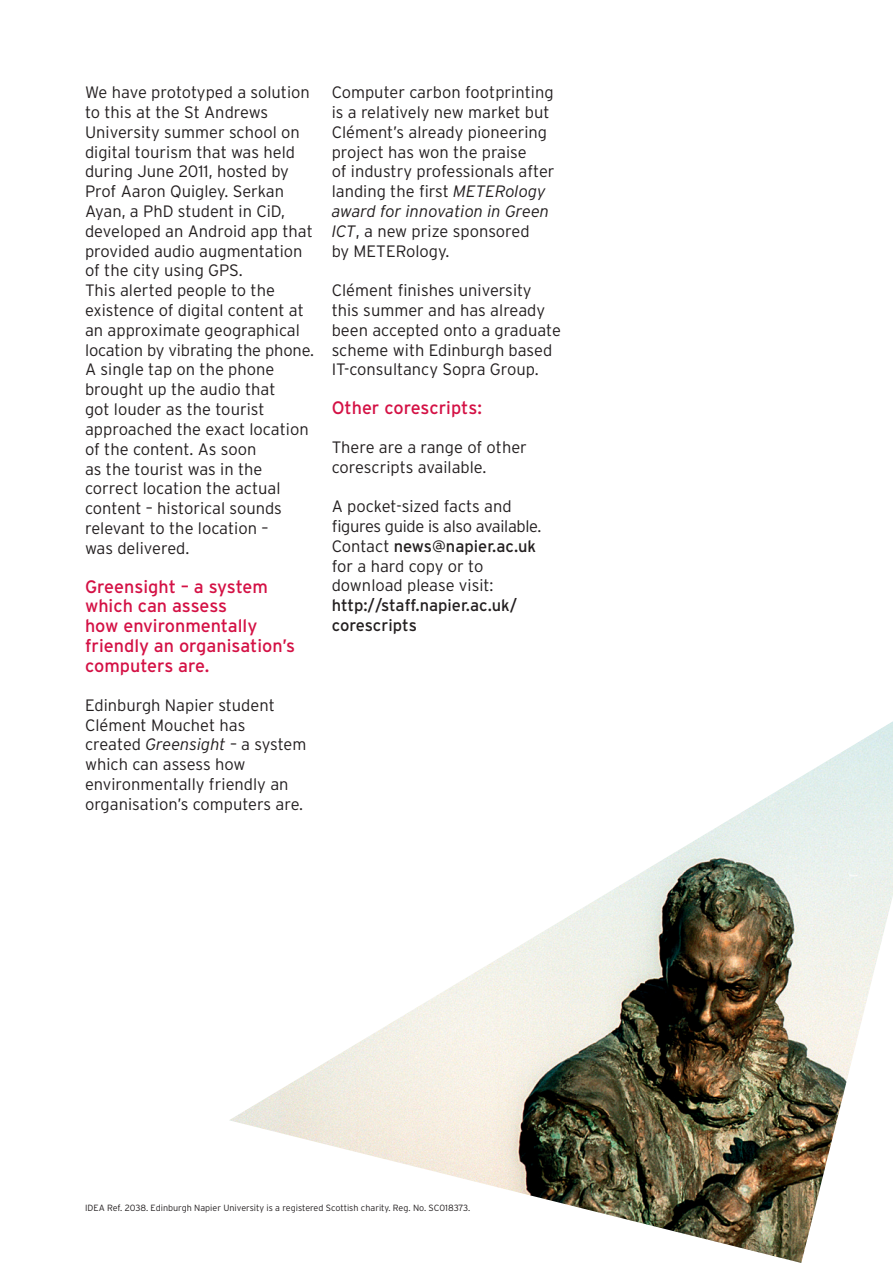
<style>
.page{position:relative;width:893px;height:1263px;background:#fff}
.page>*{position:absolute;margin:0;border:0;box-sizing:border-box;transform-origin:0 0}
.Red_Subheads{font:18px/19.8px "Interstate";color:#d41145}
.Body_Copy{font:300 16.5px/19.8px "Interstate";color:#231f20}
.Body_Copy-2{font:300 9px "Interstate";color:#231f20}
.s1{font-style:italic}
.s2{font-weight:400}
</style>
<div class="page">
<img style="left:230px;top:721px;width:663px;height:542px">
<p class="Body_Copy" style="left:85px;top:82px;width:230px">We have prototyped a solution to this at the St Andrews<br>University summer school on digital tourism that was held during June 2011, hosted by<br>Prof Aaron Quigley. Serkan<br>Ayan, a PhD student in CiD, developed an Android app that provided audio augmentation of the city using GPS.<br>This alerted people to the existence of digital content at an approximate geographical location by vibrating the phone.<br>A single tap on the phone brought up the audio that<br>got louder as the tourist approached the exact location of the content. As soon<br>as the tourist was in the correct location the actual content – historical sounds relevant to the location –<br>was delivered.</p>
<p class="Red_Subheads" style="left:85px;top:576px;width:212px">Greensight – a system which can assess<br>how environmentally friendly an organisation’s computers are.</p>
<p class="Body_Copy" style="left:85px;top:695px;width:223px">Edinburgh Napier student<br>Clément Mouchet has<br>created <span class="s1">Greensight</span> – a system which can assess how environmentally friendly an organisation’s computers are.</p>
<p class="Body_Copy" style="left:332px;top:82px;width:224px">Computer carbon footprinting is a relatively new market but<br>Clément’s already pioneering project has won the praise<br>of industry professionals after landing the first <span class="s1">METERology award for innovation in Green<br>ICT</span>, a new prize sponsored<br>by METERology.</p>
<p class="Body_Copy" style="left:332px;top:280px;width:231px">Clément finishes university this summer and has already been accepted onto a graduate scheme with Edinburgh based<br>IT-consultancy Sopra Group.</p>
<p class="Red_Subheads" style="left:332px;top:398px;width:152px">Other corescripts:</p>
<p class="Body_Copy" style="left:332px;top:437px;width:197px">There are a range of other corescripts available.</p>
<p class="Body_Copy" style="left:332px;top:496px;width:211px">A pocket-sized facts and figures guide is also available.<br>Contact <span class="s2">news@napier.ac.uk </span>for a hard copy or to download please visit: <span class="s2">http://staff.napier.ac.uk/ corescripts</span></p>
<p class="Body_Copy-2" style="left:85px;top:1202px;width:387px">IDEA Ref. 2038. Edinburgh Napier University is a registered Scottish charity. Reg. No. SC018373.</p>
</div>
